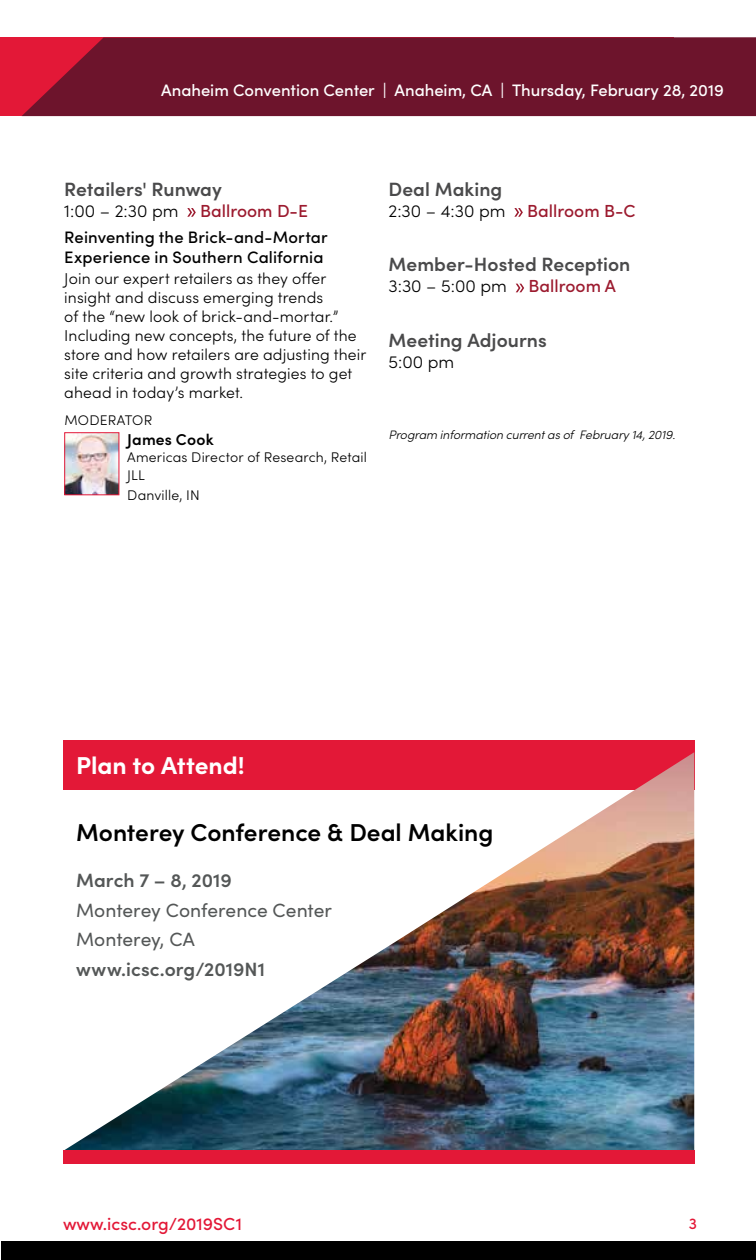
<style>
.page{position:relative;width:756px;height:1260px;background:#fff}
.page>*{position:absolute;margin:0;border:0;box-sizing:border-box;transform-origin:0 0}
.t1{font:600 24.5px "Sofia Pro";color:#000}
.t2{font:700 24.5px "Sofia Pro";letter-spacing:-.005em;color:#fff}
.t3{font:600 19.25px "Sofia Pro";color:#4a4a4b}
.t4{font:19.25px/29.8px "Sofia Pro";color:#545757}
.t5{font:600 19.25px "Sofia Pro";letter-spacing:.005em;color:#545757}
.t6{font:300 17.5px "Sofia Pro";color:#000}
.t7{font:500 17.5px "Sofia Pro";color:#e31837}
.t8{font:500 16.62px/19.9px "Sofia Pro";letter-spacing:.01em;color:#000}
.t9{font:500 16.62px "Sofia Pro";color:#fff}
.t10{font:300 15.75px/18.9px "Sofia Pro";letter-spacing:.01em;color:#000}
.t11{font:600 15.75px "Sofia Pro";letter-spacing:.01em;color:#000}
.t12{font:500 15.75px "Sofia Pro";color:#e31837}
.t13{font:300 14px/17.5px "Sofia Pro";letter-spacing:.015em;color:#000}
.t14{font:italic 300 12.25px "Sofia Pro";letter-spacing:-.005em;color:#000}
.s1{font-weight:500;color:#9c1b2f}
</style>
<div class="page">
<div style="left:1px;top:1241px;width:755px;height:19px;background:#000"></div>
<div style="left:0;top:37px;width:674px;height:79px;background:#e31837"></div>
<div style="left:22px;top:37px;width:734px;height:79px;background:#6d142c"></div>
<div style="left:63px;top:740px;width:631px;height:50px;background:#e31837"></div>
<svg style="left:187px;top:208px;width:9px;height:9px"></svg>
<img style="left:66px;top:434px;width:51px;height:59px">
<div style="left:64px;top:432px;width:55px;height:63px;border:1px solid #e31837"></div>
<svg style="left:514px;top:208px;width:9px;height:9px"></svg>
<svg style="left:516px;top:284px;width:8px;height:8px"></svg>
<img style="left:64px;top:752px;width:630px;height:398px">
<div style="left:63px;top:1150px;width:631px;height:14px;background:#e31837"></div>
<p class="t9" style="left:161px;top:78px;width:564px">Anaheim Convention Center | Anaheim, CA | Thursday, February 28, 2019</p>
<p class="t3" style="left:64px;top:174px;width:159px">Retailers' Runway</p>
<p class="t6" style="left:64px;top:198px;width:245px">1:00 – 2:30 pm <span class="s1">Ballroom D-E</span></p>
<p class="t8" style="left:64px;top:226px;width:265px">Reinventing the Brick-and-Mortar<br>Experience in Southern California</p>
<p class="t10" style="left:64px;top:268px;width:304px">Join our expert retailers as they offer insight and discuss emerging trends<br>of the “new look of brick-and-mortar.” Including new concepts, the future of the store and how retailers are adjusting their site criteria and growth strategies to get ahead in today’s market.</p>
<p class="t13" style="left:64px;top:411px;width:89px">MODERATOR</p>
<p class="t11" style="left:127px;top:427px;width:88px">James Cook</p>
<p class="t13" style="left:127px;top:448px;width:241px">Americas Director of Research, Retail<br>JLL</p>
<p class="t13" style="left:127px;top:485px;width:74px">Danville, IN</p>
<p class="t3" style="left:388px;top:174px;width:115px">Deal Making</p>
<p class="t6" style="left:388px;top:198px;width:249px">2:30 – 4:30 pm <span class="s1">Ballroom B-C</span></p>
<p class="t3" style="left:388px;top:250px;width:243px">Member-Hosted Reception</p>
<p class="t6" style="left:388px;top:274px;width:229px">3:30 – 5:00 pm <span class="s1">Ballroom A</span></p>
<p class="t3" style="left:388px;top:326px;width:160px">Meeting Adjourns</p>
<p class="t6" style="left:388px;top:349px;width:67px">5:00 pm</p>
<p class="t14" style="left:388px;top:426px;width:288px">Program information current as of February 14, 2019.</p>
<h1 class="t2" style="left:76px;top:746px;width:170px">Plan to Attend!</h1>
<h1 class="t1" style="left:76px;top:814px;width:419px">Monterey Conference &amp; Deal Making</h1>
<p class="t5" style="left:76px;top:866px;width:157px">March 7 – 8, 2019</p>
<p class="t4" style="left:76px;top:894px;width:257px">Monterey Conference Center<br>Monterey, CA</p>
<p class="t5" style="left:76px;top:955px;width:190px">www.icsc.org/2019N1</p>
<p class="t7" style="left:63px;top:1211px;width:181px">www.icsc.org/2019SC1</p>
<p class="t12" style="left:689px;top:1211px;width:10px">3</p>
</div>
